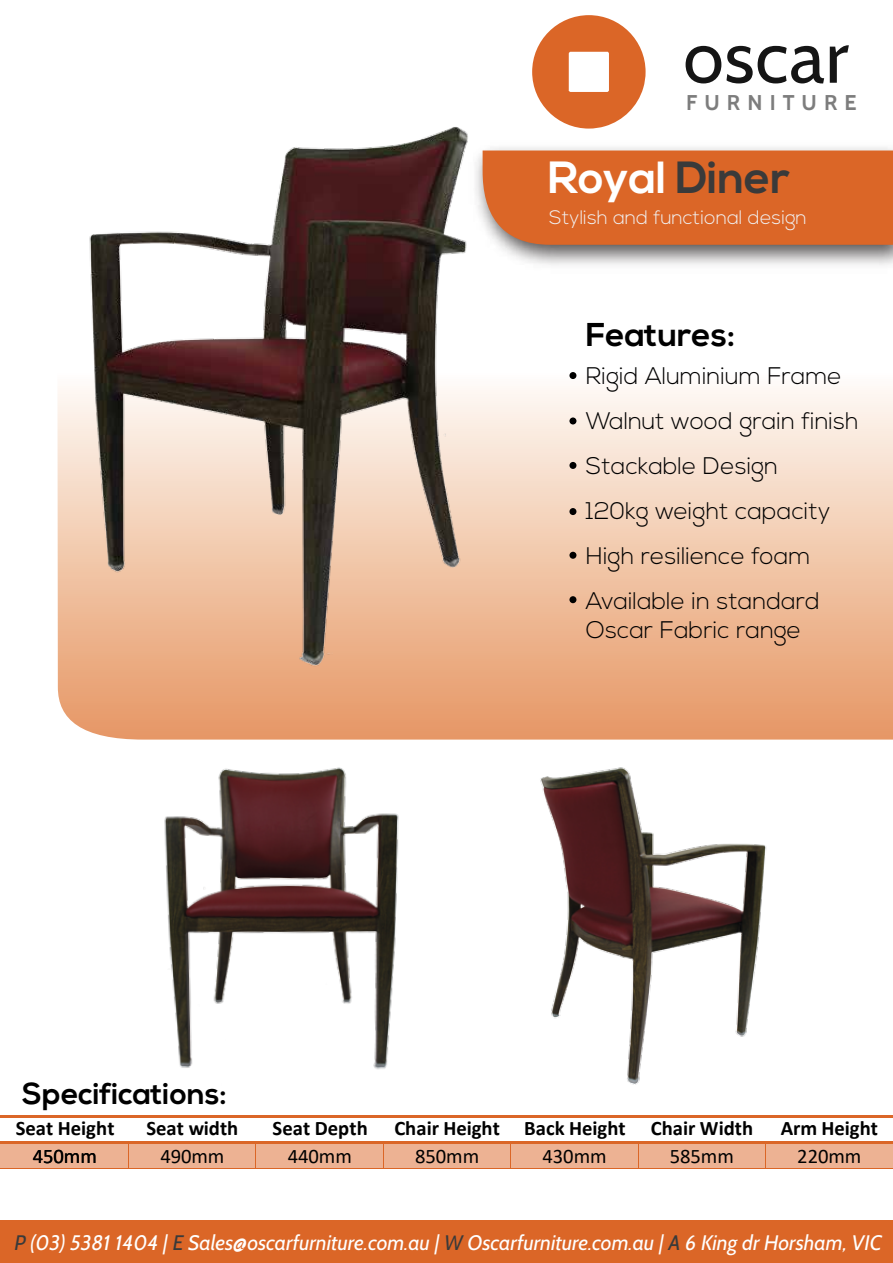
<style>
.page{position:relative;width:893px;height:1263px;background:#fff}
.page>*{position:absolute;margin:0;border:0;box-sizing:border-box;transform-origin:0 0}
.t1{font:73.65px "Cabin";letter-spacing:.005em;color:#151515}
.t2{font:700 45px "Nexa";color:#fff}
.t3{font:700 33px "Nexa";color:#000}
.t4{font:700 30px "Nexa";color:#000}
.t5{font:300 24px/45px "Nexa";color:#000}
.t6{font:700 21.3px "Cabin";letter-spacing:.335em;color:#7d7d7d}
.t7{font:italic 21px "Cabin";color:#fff}
.t8{font:700 20.7px "Calibri";color:#010101}
.t9{font:20.7px "Calibri";letter-spacing:-.005em;color:#010101}
.t10{font:300 19.5px "Nexa";color:#f1f1f2}
.s1{color:#3a3a3a}
</style>
<div class="page">
<svg style="left:513px;top:372px;width:380px;height:368px;background:#f2cab0"></svg>
<div style="left:513px;top:151px;width:380px;height:94px;background:#db6627"></div>
<img style="left:518px;top:721px;width:259px;height:364px">
<img style="left:164px;top:783px;width:235px;height:287px">
<img style="left:57px;top:127px;width:456px;height:656px">
<svg style="left:532px;top:15px;width:114px;height:114px"></svg>
<div style="left:569px;top:52px;width:40px;height:40px;background:#fff;border-radius:2px"></div>
<div style="left:0;top:1220px;width:893px;height:43px;background:#db6627"></div>
<div style="left:569px;top:372px;width:7px;height:7px;background:#000;border-radius:50%"></div>
<div style="left:569px;top:417px;width:7px;height:7px;background:#000;border-radius:50%"></div>
<div style="left:569px;top:462px;width:7px;height:7px;background:#000;border-radius:50%"></div>
<div style="left:569px;top:508px;width:7px;height:7px;background:#000;border-radius:50%"></div>
<div style="left:569px;top:552px;width:7px;height:7px;background:#000;border-radius:50%"></div>
<div style="left:569px;top:596px;width:7px;height:7px;background:#000;border-radius:50%"></div>
<div style="left:0;top:1143px;width:128px;height:26px;background:#edb293"></div>
<div style="left:129px;top:1143px;width:127px;height:26px;background:#edb293"></div>
<div style="left:256px;top:1143px;width:127px;height:26px;background:#edb293"></div>
<div style="left:384px;top:1143px;width:127px;height:26px;background:#edb293"></div>
<div style="left:511px;top:1143px;width:127px;height:26px;background:#edb293"></div>
<div style="left:638px;top:1143px;width:127px;height:26px;background:#edb293"></div>
<div style="left:765px;top:1143px;width:128px;height:26px;background:#edb293"></div>
<hr style="left:0;top:1141px;width:893px;height:2px;background:#db6627">
<hr style="left:0;top:1169px;width:893px;height:1px;background:#db6627">
<svg style="left:128px;top:1143px;width:1px;height:26px"></svg>
<svg style="left:383px;top:1143px;width:1px;height:26px"></svg>
<svg style="left:510px;top:1143px;width:1px;height:26px"></svg>
<svg style="left:638px;top:1143px;width:1px;height:26px"></svg>
<svg style="left:765px;top:1143px;width:1px;height:26px"></svg>
<hr style="left:0;top:1115px;width:893px;height:3px;background:#db6627">
<h1 class="t1" style="left:683px;top:12px;width:167px">oscar</h1>
<p class="t6" style="left:686px;top:90px;width:172px">FURNITURE</p>
<h2 class="t2" style="left:548px;top:152px;width:244px">Royal <span class="s1">Diner</span></h2>
<p class="t10" style="left:549px;top:207px;width:259px">Stylish and functional design</p>
<h3 class="t3" style="left:586px;top:316px;width:150px">Features:</h3>
<p class="t5" style="left:586px;top:354px;width:274px">Rigid Aluminium Frame<br>Walnut wood grain finish<br>Stackable Design<br>120kg weight capacity<br>High resilience foam<br>Available in standard</p>
<p class="t5" style="left:586px;top:608px;width:217px">Oscar Fabric range</p>
<p class="t4" style="left:22px;top:1077px;width:206px">Specifications:</p>
<p class="t9" style="left:33px;top:1142px;width:66px">450mm</p>
<p class="t8" style="left:16px;top:1114px;width:100px">Seat Height</p>
<p class="t8" style="left:146px;top:1114px;width:93px">Seat width</p>
<p class="t8" style="left:273px;top:1114px;width:97px">Seat Depth</p>
<p class="t8" style="left:394px;top:1114px;width:360px">Chair Height Back Height Chair Width</p>
<p class="t8" style="left:781px;top:1114px;width:99px">Arm Height</p>
<p class="t9" style="left:160px;top:1142px;width:66px">490mm</p>
<p class="t9" style="left:288px;top:1142px;width:66px">440mm</p>
<p class="t9" style="left:415px;top:1142px;width:66px">850mm</p>
<p class="t9" style="left:543px;top:1142px;width:66px">430mm</p>
<p class="t9" style="left:670px;top:1142px;width:66px">585mm</p>
<p class="t9" style="left:797px;top:1142px;width:66px">220mm</p>
<p class="t7" style="left:15px;top:1229px;width:868px"><span class="s1">P</span> (03) 5381 1404 | <span class="s1">E</span> Sales@oscarfurniture.com.au | <span class="s1">W</span> Oscarfurniture.com.au | <span class="s1">A</span> 6 King dr Horsham, VIC</p>
</div>
